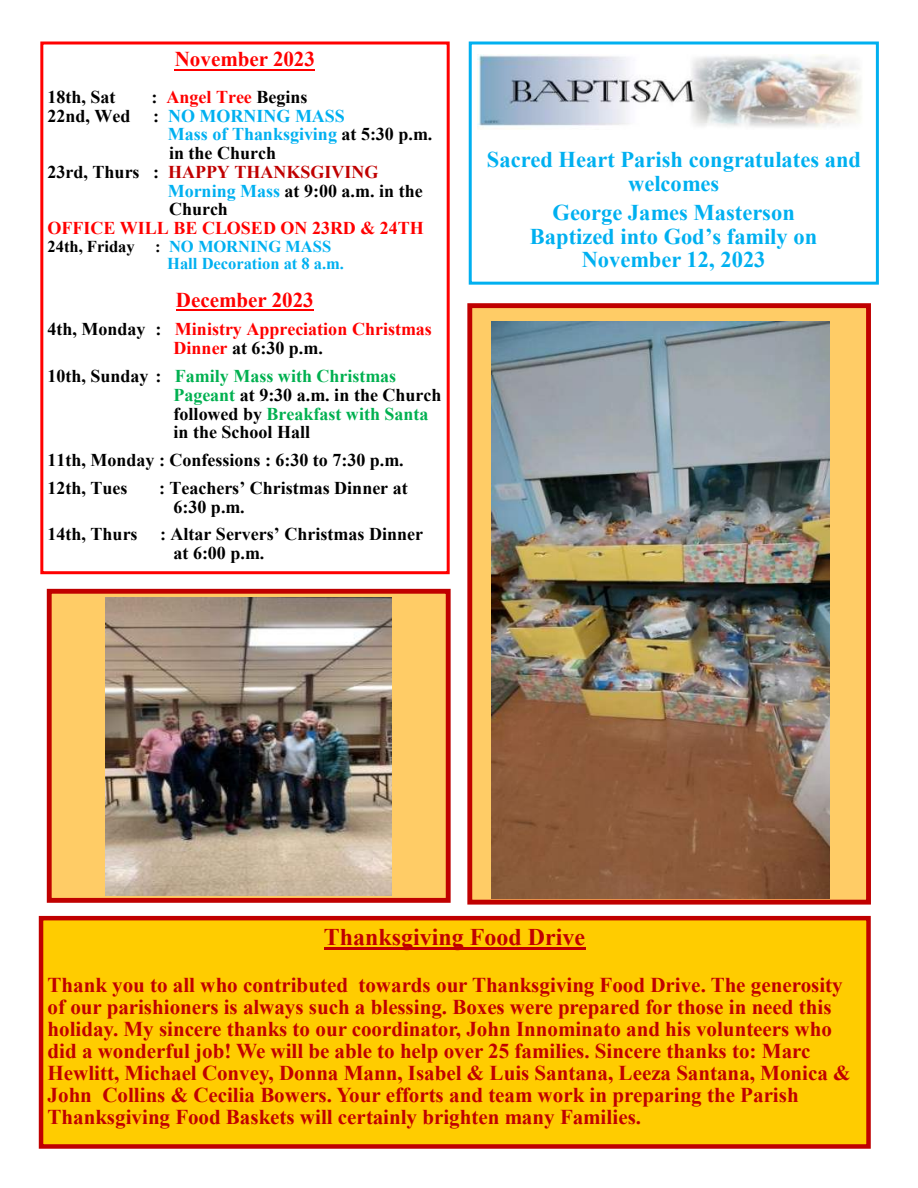
<style>
.page{position:relative;width:918px;height:1188px;background:#fff}
.page>*{position:absolute;margin:0;border:0;box-sizing:border-box;transform-origin:0 0}
.t1{font:700 24px "Times New Roman";color:#c00000}
.t2{font:700 22.5px/23.5px "Times New Roman";color:#00b0f0;text-align:center}
.t3{font:700 21px/21.9px "Times New Roman";color:#c00000}
.t4{font:700 21px "Times New Roman";color:#f00}
.t5{font:700 18px/18.8px "Times New Roman";color:#000}
.t6{font:700 18px/18.9px "Times New Roman";color:#f00}
.t7{font:700 18px "Times New Roman";color:#00b0f0}
.t8{font:700 18px "Times New Roman";color:#c00000}
.t9{font:700 16.5px "Times New Roman";color:#00b0f0}
.s1{color:#000}
.s2{color:#00b0f0}
.s3{color:#00b050}
</style>
<div class="page">
<div style="left:469px;top:42px;width:410px;height:243px;border:3px solid #00b0f0"></div>
<div style="left:40px;top:42px;width:410px;height:532px;border:3px solid #f00"></div>
<hr style="left:175px;top:69px;width:140px;height:2px;background:#f00">
<hr style="left:176px;top:309px;width:138px;height:2px;background:#f00">
<div style="left:41px;top:918px;width:828px;height:228px;background:#fc0"></div>
<div style="left:39px;top:916px;width:832px;height:233px;border:4px solid #c00000"></div>
<hr style="left:324px;top:947px;width:261px;height:2px;background:#c00000">
<img style="left:478px;top:55px;width:384px;height:74px">
<div style="left:470px;top:306px;width:399px;height:596px;background:#fc6"></div>
<div style="left:467px;top:303px;width:404px;height:602px;border:5px solid #c00000"></div>
<img style="left:491px;top:321px;width:339px;height:577px">
<div style="left:49px;top:591px;width:399px;height:309px;background:#fc6"></div>
<div style="left:47px;top:589px;width:404px;height:314px;border:5px solid #c00000"></div>
<img style="left:106px;top:597px;width:286px;height:298px">
<p class="t4" style="left:175px;top:48px;width:142px">November 2023</p>
<p class="t5" style="left:48px;top:87px;width:70px">18th, Sat</p>
<p class="t6" style="left:152px;top:87px;width:157px"><span class="s1">:</span> Angel Tree <span class="s1">Begins</span></p>
<p class="t5" style="left:48px;top:106px;width:85px">22nd, Wed</p>
<p class="t7" style="left:153px;top:105px;width:193px"><span class="s1">:</span> NO MORNING MASS</p>
<p class="t7" style="left:168px;top:124px;width:266px">Mass of Thanksgiving <span class="s1">at 5:30 p.m.</span></p>
<p class="t5" style="left:169px;top:144px;width:108px">in the Church</p>
<p class="t8" style="left:48px;top:162px;width:332px"><span class="s1">23rd, Thurs :</span> HAPPY THANKSGIVING</p>
<p class="t5" style="left:168px;top:181px;width:256px"><span class="s2">Morning Mass</span> at 9:00 a.m. in the</p>
<p class="t5" style="left:169px;top:200px;width:60px">Church</p>
<p class="t6" style="left:48px;top:219px;width:378px">OFFICE WILL BE CLOSED ON 23RD &amp; 24TH</p>
<p class="t9" style="left:48px;top:237px;width:285px"><span class="s1">24th, Friday :</span> NO MORNING MASS</p>
<p class="t9" style="left:167px;top:254px;width:178px">Hall Decoration at 8 a.m.</p>
<p class="t4" style="left:176px;top:288px;width:139px">December 2023</p>
<p class="t6" style="left:174px;top:320px;width:260px;text-indent:-126px"><span class="s1">4th, Monday :</span> Ministry Appreciation Christmas<br>Dinner <span class="s1">at 6:30 p.m.</span></p>
<p class="t5" style="left:174px;top:367px;width:269px;text-indent:-126px">10th, Sunday : <span class="s3">Family Mass with Christmas<br>Pageant</span> at 9:30 a.m. in the Church followed by <span class="s3">Breakfast with Santa </span>in the School Hall</p>
<p class="t5" style="left:48px;top:451px;width:358px">11th, Monday : Confessions : 6:30 to 7:30 p.m.</p>
<p class="t5" style="left:48px;top:479px;width:82px">12th, Tues</p>
<p class="t5" style="left:174px;top:479px;width:236px;text-indent:-14px">: Teachers’ Christmas Dinner at<br>6:30 p.m.</p>
<p class="t5" style="left:174px;top:525px;width:251px;text-indent:-126px">14th, Thurs : Altar Servers’ Christmas Dinner at 6:00 p.m.</p>
<p class="t2" style="left:487px;top:148px;width:376px">Sacred Heart Parish congratulates and welcomes</p>
<p class="t2" style="left:553px;top:201px;width:244px">George James Masterson</p>
<p class="t2" style="left:530px;top:224px;width:289px">Baptized into God’s family on</p>
<p class="t2" style="left:582px;top:248px;width:185px">November 12, 2023</p>
<p class="t1" style="left:324px;top:923px;width:263px">Thanksgiving Food Drive</p>
<p class="t3" style="left:48px;top:974px;width:805px">Thank you to all who contributed towards our Thanksgiving Food Drive. The generosity of our parishioners is always such a blessing. Boxes were prepared for those in need this holiday. My sincere thanks to our coordinator, John Innominato and his volunteers who did a wonderful job! We will be able to help over 25 families. Sincere thanks to: Marc Hewlitt, Michael Convey, Donna Mann, Isabel &amp; Luis Santana, Leeza Santana, Monica &amp; John Collins &amp; Cecilia Bowers. Your efforts and team work in preparing the Parish Thanksgiving Food Baskets will certainly brighten many Families.</p>
</div>
